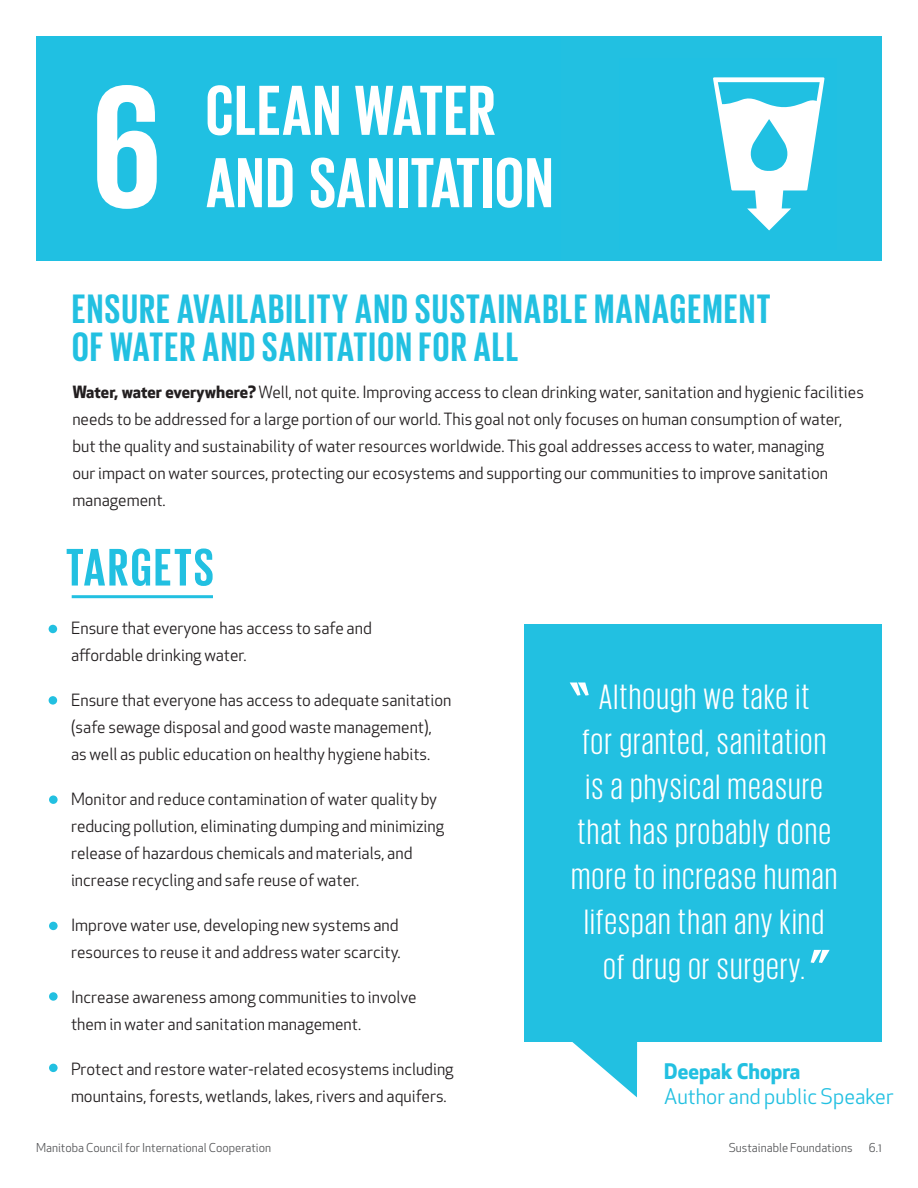
<style>
.page{position:relative;width:918px;height:1188px;background:#fff}
.page>*{position:absolute;margin:0;border:0;box-sizing:border-box;transform-origin:0 0}
.t1{font:700 54px "Giorgio Sans";letter-spacing:.05em;color:#22c0e1}
.t2{font:700 42px/37.5px "Giorgio Sans";letter-spacing:.04em;color:#22c0e1}
.t3{font:36px/45px "Giorgio Sans";letter-spacing:.05em;color:#fff;text-align:center}
.t4{font:21px/25.5px "Apex New";color:#22c0e1}
.t5{font:16.5px/27px "Apex New";color:#231f20}
.t6{font:12px "Apex New";color:#57585a}
.s1{font-weight:700}
</style>
<div class="page">
<div style="left:36px;top:36px;width:846px;height:225px;background:#22c0e1"></div>
<svg style="left:97px;top:85px;width:60px;height:124px"></svg>
<svg style="left:208px;top:85px;width:131px;height:50px"></svg>
<svg style="left:355px;top:86px;width:140px;height:49px"></svg>
<svg style="left:207px;top:158px;width:55px;height:49px"></svg>
<svg style="left:268px;top:158px;width:25px;height:49px"></svg>
<svg style="left:311px;top:158px;width:82px;height:50px"></svg>
<div style="left:400px;top:158px;width:8px;height:49px;background:#fff"></div>
<svg style="left:412px;top:158px;width:67px;height:49px"></svg>
<div style="left:483px;top:158px;width:9px;height:49px;background:#fff"></div>
<svg style="left:497px;top:158px;width:54px;height:50px"></svg>
<svg style="left:713px;top:77px;width:112px;height:153px"></svg>
<div style="left:49px;top:625px;width:8px;height:8px;background:#22c0e1;border-radius:50%"></div>
<div style="left:49px;top:696px;width:8px;height:9px;background:#22c0e1;border-radius:50%"></div>
<div style="left:49px;top:992px;width:9px;height:9px;background:#22c0e1;border-radius:50%"></div>
<div style="left:49px;top:922px;width:9px;height:8px;background:#22c0e1;border-radius:50%"></div>
<hr style="left:72px;top:595px;width:141px;height:3px;background:#22c0e1">
<div style="left:524px;top:624px;width:357px;height:418px;background:#22c0e1"></div>
<svg style="left:572px;top:1042px;width:65px;height:55px"></svg>
<svg style="left:811px;top:950px;width:19px;height:13px"></svg>
<svg style="left:570px;top:682px;width:19px;height:14px"></svg>
<div style="left:49px;top:795px;width:9px;height:9px;background:#22c0e1;border-radius:50%"></div>
<div style="left:49px;top:1064px;width:9px;height:8px;background:#22c0e1;border-radius:50%"></div>
<p class="t2" style="left:72px;top:289px;width:700px">ENSURE AVAILABILITY AND SUSTAINABLE MANAGEMENT<br>OF WATER AND SANITATION FOR ALL</p>
<p class="t5" style="left:72px;top:379px;width:793px"><span class="s1">Water, water everywhere?</span> Well, not quite. Improving access to clean drinking water, sanitation and hygienic facilities needs to be addressed for a large portion of our world. This goal not only focuses on human consumption of water, but the quality and sustainability of water resources worldwide. This goal addresses access to water, managing<br>our impact on water sources, protecting our ecosystems and supporting our communities to improve sanitation management.</p>
<p class="t1" style="left:66px;top:540px;width:149px">TARGETS</p>
<p class="t5" style="left:71px;top:615px;width:302px">Ensure that everyone has access to safe and affordable drinking water.</p>
<p class="t5" style="left:71px;top:687px;width:382px">Ensure that everyone has access to adequate sanitation (safe sewage disposal and good waste management), as well as public education on healthy hygiene habits.</p>
<p class="t5" style="left:71px;top:786px;width:375px">Monitor and reduce contamination of water quality by reducing pollution, eliminating dumping and minimizing release of hazardous chemicals and materials, and increase recycling and safe reuse of water.</p>
<p class="t5" style="left:71px;top:912px;width:331px">Improve water use, developing new systems and resources to reuse it and address water scarcity.</p>
<p class="t5" style="left:71px;top:984px;width:347px">Increase awareness among communities to involve them in water and sanitation management.</p>
<p class="t5" style="left:71px;top:1056px;width:384px">Protect and restore water-related ecosystems including mountains, forests, wetlands, lakes, rivers and aquifers.</p>
<p class="t3" style="left:571px;top:674px;width:267px">Although we take it<br>for granted, sanitation is a physical measure that has probably done more to increase human lifespan than any kind of drug or surgery.</p>
<p class="t4" style="left:664px;top:1058px;width:231px"><span class="s1">Deepak Chopra<br></span>Author and public Speaker</p>
<p class="t6" style="left:36px;top:1140px;width:237px">Manitoba Council for International Cooperation</p>
<p class="t6" style="left:729px;top:1140px;width:125px">Sustainable Foundations</p>
<p class="t6" style="left:869px;top:1140px;width:15px">6.1</p>
</div>
